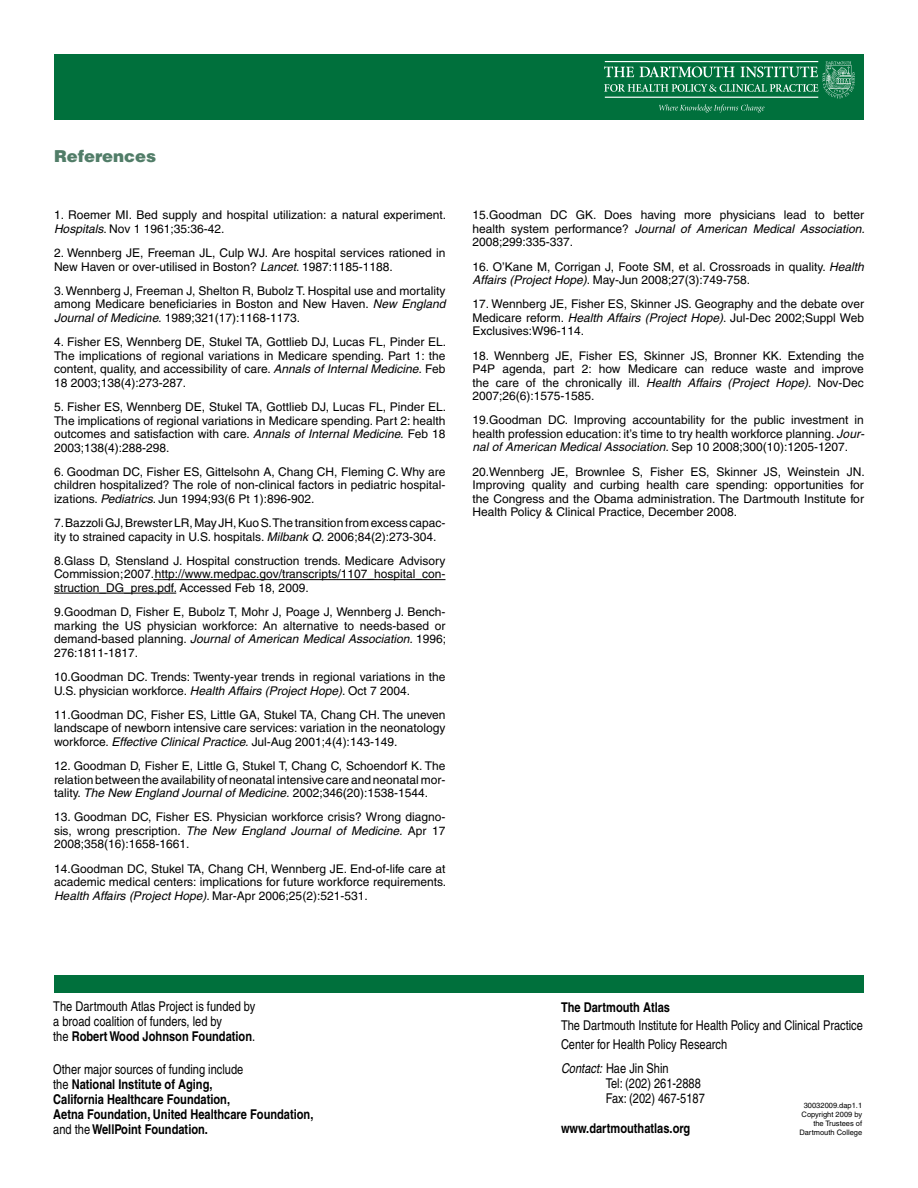
<style>
.page{position:relative;width:918px;height:1188px;background:#fff}
.page>*{position:absolute;margin:0;border:0;box-sizing:border-box;transform-origin:0 0}
.Subhead_1{font:900 16.5px "Helvetica";color:#517d68}
.t1{font:condensed 13.5px/15px "Helvetica";color:#000}
.t2{font:700 condensed 13.5px/15px "Helvetica";color:#000}
.Endnote_Text{font:12px/13.5px "Helvetica";color:#000;text-align:justify}
.t3{font:7.5px/9px "Helvetica";color:#000;text-align:right}
.s1{font-style:italic}
.s2{font-weight:700}
.s3{font-weight:400}
</style>
<div class="page">
<div style="left:54px;top:54px;width:810px;height:66px;background:#00703c"></div>
<svg style="left:659px;top:104px;width:105px;height:8px"></svg>
<svg style="left:604px;top:61px;width:251px;height:37px"></svg>
<hr style="left:153px;top:579px;width:293px;height:1px;background:#000">
<hr style="left:54px;top:593px;width:122px;height:1px;background:#000">
<div style="left:54px;top:975px;width:810px;height:18px;background:#00703c"></div>
<p class="Subhead_1" style="left:54px;top:145px;width:104px">References</p>
<p class="Endnote_Text" style="left:54px;top:208px;width:394px">1. Roemer MI. Bed supply and hospital utilization: a natural experiment.<br><span class="s1">Hospitals</span>. Nov 1 1961;35:36-42.</p>
<p class="Endnote_Text" style="left:54px;top:246px;width:393px">2. Wennberg JE, Freeman JL, Culp WJ. Are hospital services rationed in<br>New Haven or over-utilised in Boston? <span class="s1">Lancet</span>. 1987:1185-1188.</p>
<p class="Endnote_Text" style="left:54px;top:284px;width:393px">3. Wennberg J, Freeman J, Shelton R, Bubolz T. Hospital use and mortality among Medicare beneficiaries in Boston and New Haven. <span class="s1">New England Journal of Medicine.</span> 1989;321(17):1168-1173.</p>
<p class="Endnote_Text" style="left:54px;top:335px;width:394px">4. Fisher ES, Wennberg DE, Stukel TA, Gottlieb DJ, Lucas FL, Pinder EL.<br>The implications of regional variations in Medicare spending. Part 1: the content, quality, and accessibility of care. <span class="s1">Annals of Internal Medicine.</span> Feb 18 2003;138(4):273-287.</p>
<p class="Endnote_Text" style="left:54px;top:400px;width:394px">5. Fisher ES, Wennberg DE, Stukel TA, Gottlieb DJ, Lucas FL, Pinder EL.<br>The implications of regional variations in Medicare spending. Part 2: health outcomes and satisfaction with care. <span class="s1">Annals of Internal Medicine.</span> Feb 18<br>2003;138(4):288-298.</p>
<p class="Endnote_Text" style="left:54px;top:465px;width:393px">6. Goodman DC, Fisher ES, Gittelsohn A, Chang CH, Fleming C. Why are children hospitalized? The role of non-clinical factors in pediatric hospital&shy;izations. <span class="s1">Pediatrics</span>. Jun 1994;93(6 Pt 1):896-902.</p>
<p class="Endnote_Text" style="left:54px;top:516px;width:393px">7. Bazzoli GJ, Brewster LR, May JH, Kuo S. The transition from excess capac&shy;ity to strained capacity in U.S. hospitals. <span class="s1">Milbank Q.</span> 2006;84(2):273-304.</p>
<p class="Endnote_Text" style="left:54px;top:554px;width:393px">8.Glass D, Stensland J. Hospital construction trends. Medicare Advisory Commission; 2007.http://www.medpac.gov/transcripts/1107_hospital_con&shy;struction_DG_pres.pdf. Accessed Feb 18, 2009.</p>
<p class="Endnote_Text" style="left:54px;top:605px;width:394px">9.Goodman D, Fisher E, Bubolz T, Mohr J, Poage J, Wennberg J. Bench&shy;marking the US physician workforce: An alternative to needs-based or demand-based planning. <span class="s1">Journal of American Medical Association.</span> 1996; 276:1811-1817.</p>
<p class="Endnote_Text" style="left:54px;top:670px;width:393px">10.Goodman DC. Trends: Twenty-year trends in regional variations in the<br>U.S. physician workforce. <span class="s1">Health Affairs (Project Hope)</span>. Oct 7 2004.</p>
<p class="Endnote_Text" style="left:54px;top:708px;width:393px">11.Goodman DC, Fisher ES, Little GA, Stukel TA, Chang CH. The uneven landscape of newborn intensive care services: variation in the neonatology workforce. <span class="s1">Effective Clinical Practice.</span> Jul-Aug 2001;4(4):143-149.</p>
<p class="Endnote_Text" style="left:54px;top:759px;width:393px">12. Goodman D, Fisher E, Little G, Stukel T, Chang C, Schoendorf K. The relation between the availability of neonatal intensive care and neonatal mor&shy;tality. <span class="s1">The New England Journal of Medicine.</span> 2002;346(20):1538-1544.</p>
<p class="Endnote_Text" style="left:54px;top:810px;width:393px">13. Goodman DC, Fisher ES. Physician workforce crisis? Wrong diagno&shy;sis, wrong prescription. <span class="s1">The New England Journal of Medicine.</span> Apr 17<br>2008;358(16):1658-1661.</p>
<p class="Endnote_Text" style="left:54px;top:862px;width:394px">14.Goodman DC, Stukel TA, Chang CH, Wennberg JE. End-of-life care at academic medical centers: implications for future workforce requirements.<br><span class="s1">Health Affairs (Project Hope)</span>. Mar-Apr 2006;25(2):521-531.</p>
<p class="Endnote_Text" style="left:472px;top:208px;width:394px">15.Goodman DC GK. Does having more physicians lead to better health system performance? <span class="s1">Journal of American Medical Association.<br></span>2008;299:335-337.</p>
<p class="Endnote_Text" style="left:472px;top:260px;width:393px">16. O’Kane M, Corrigan J, Foote SM, et al. Crossroads in quality. <span class="s1">Health<br>Affairs (Project Hope)</span>. May-Jun 2008;27(3):749-758.</p>
<p class="Endnote_Text" style="left:472px;top:297px;width:393px">17. Wennberg JE, Fisher ES, Skinner JS. Geography and the debate over Medicare reform. <span class="s1">Health Affairs (Project Hope)</span>. Jul-Dec 2002;Suppl Web Exclusives:W96-114.</p>
<p class="Endnote_Text" style="left:472px;top:349px;width:393px">18. Wennberg JE, Fisher ES, Skinner JS, Bronner KK. Extending the P4P agenda, part 2: how Medicare can reduce waste and improve the care of the chronically ill. <span class="s1">Health Affairs (Project Hope)</span>. Nov-Dec 2007;26(6):1575-1585.</p>
<p class="Endnote_Text" style="left:472px;top:414px;width:393px">19.Goodman DC. Improving accountability for the public investment in health profession education: it’s time to try health workforce planning. <span class="s1">Jour&shy;nal of American Medical Association.</span> Sep 10 2008;300(10):1205-1207.</p>
<p class="Endnote_Text" style="left:472px;top:465px;width:394px">20.Wennberg JE, Brownlee S, Fisher ES, Skinner JS, Weinstein JN.<br>Improving quality and curbing health care spending: opportunities for the Congress and the Obama administration. The Dartmouth Institute for Health Policy &amp; Clinical Practice, December 2008.</p>
<p class="t1" style="left:53px;top:999px;width:204px">The Dartmouth Atlas Project is funded by a broad coalition of funders, led by<br>the <span class="s2">Robert Wood Johnson Foundation</span>.</p>
<p class="t2" style="left:53px;top:1062px;width:262px"><span class="s3">Other major sources of funding include<br>the</span> National Institute of Aging,<br>California Healthcare Foundation,<br>Aetna Foundation, United Healthcare Foundation, <span class="s3">and the</span> WellPoint Foundation.</p>
<p class="t2" style="left:561px;top:999px;width:111px">The Dartmouth Atlas</p>
<p class="t1" style="left:561px;top:1018px;width:304px">The Dartmouth Institute for Health Policy and Clinical Practice</p>
<p class="t1" style="left:561px;top:1037px;width:168px">Center for Health Policy Research</p>
<p class="t1" style="left:561px;top:1061px;width:109px"><span class="s1">Contact:</span> H ae Jin Shin</p>
<p class="t1" style="left:561px;top:1076px;width:27px">T</p>
<p class="t1" style="left:611px;top:1076px;width:91px">el: (202) 261-2888</p>
<p class="t1" style="left:606px;top:1091px;width:100px">Fax: (202) 467-5187</p>
<p class="t2" style="left:561px;top:1121px;width:131px">www.dartmouthatlas.org</p>
<p class="t3" style="left:799px;top:1100px;width:64px">30032009.dap1.1<br>Copyright 2009 by the Trustees of<br>Dartmouth College</p>
</div>
